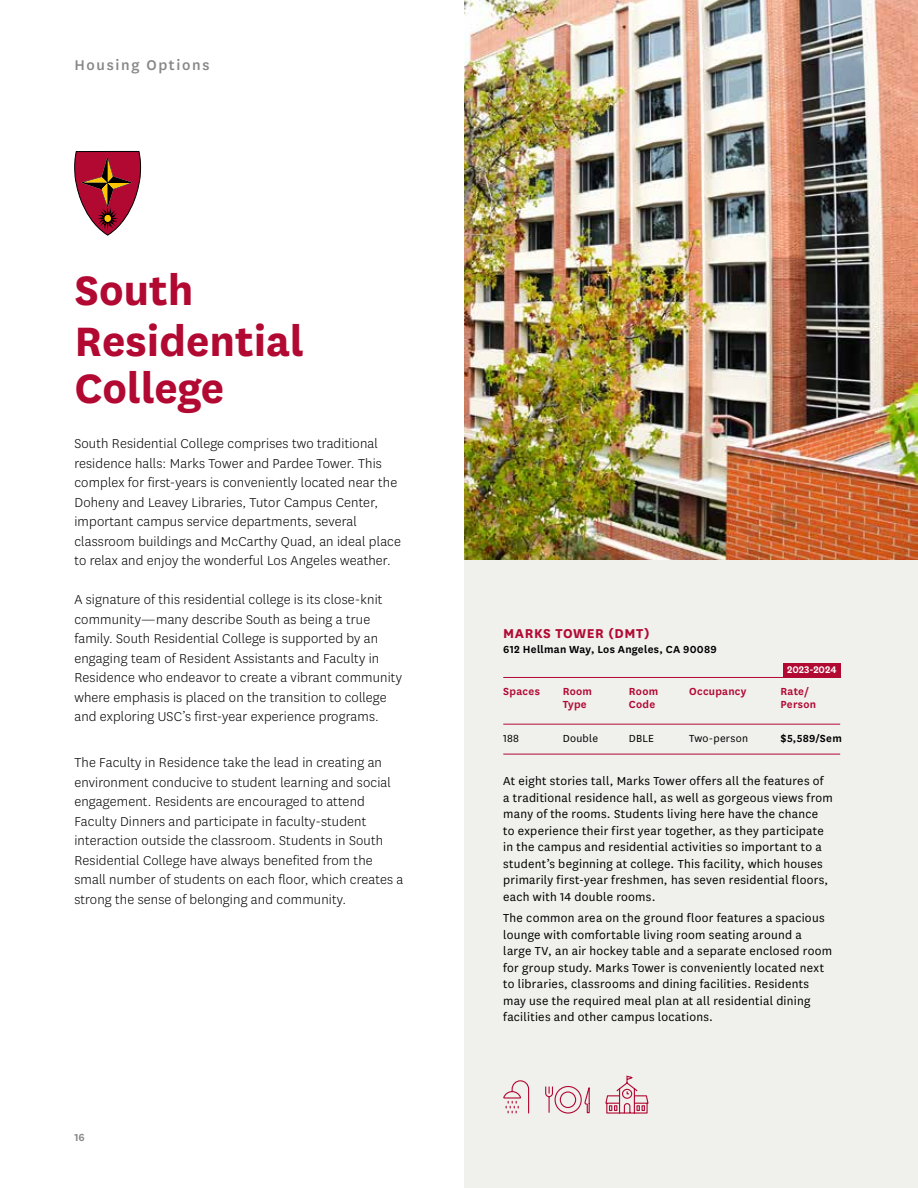
<style>
.page{position:relative;width:918px;height:1188px;background:#fff}
.page>*{position:absolute;margin:0;border:0;box-sizing:border-box;transform-origin:0 0}
.t1{font:700 48px/51px "National";color:#b20933}
.t2{font:500 16.5px "National";letter-spacing:.1em;color:#878787}
.t3{font:300 15px/19.5px "National";letter-spacing:.01em;color:#000}
.t4{font:700 15px "National";letter-spacing:.04em;color:#b20933}
.t5{font:13.5px/16.5px "National";letter-spacing:.02em;color:#000}
.t6{font:600 12px "National";letter-spacing:.02em;color:#000}
.t7{font:600 12px/13.5px "National";letter-spacing:.02em;color:#b20933}
.t8{font:12px "National";letter-spacing:.02em;color:#000}
.t9{font:600 12px "National";color:#878787}
.t10{font:600 11.25px "National";letter-spacing:-.005em;color:#fff}
</style>
<div class="page">
<svg style="left:74px;top:151px;width:67px;height:85px"></svg>
<img style="left:464px;top:0;width:454px;height:561px">
<div style="left:464px;top:561px;width:454px;height:627px;background:#f0f0ed"></div>
<svg style="left:545px;top:1086px;width:45px;height:28px"></svg>
<svg style="left:605px;top:1075px;width:44px;height:39px"></svg>
<hr style="left:503px;top:677px;width:337px;height:1px;background:#b20933">
<hr style="left:503px;top:724px;width:337px;height:1px;background:#b20933">
<hr style="left:503px;top:754px;width:337px;height:1px;background:#b20933">
<div style="left:783px;top:663px;width:57px;height:14px;background:#b20933"></div>
<svg style="left:503px;top:1080px;width:27px;height:34px"></svg>
<p class="t2" style="left:74px;top:53px;width:136px">Housing Options</p>
<h1 class="t1" style="left:74px;top:261px;width:231px">South<br>Residential</h1>
<h1 class="t1" style="left:74px;top:360px;width:151px">College</h1>
<p class="t3" style="left:74px;top:434px;width:328px">South Residential College comprises two traditional residence halls: Marks Tower and Pardee Tower. This complex for first-years is conveniently located near the Doheny and Leavey Libraries, Tutor Campus Center, important campus service departments, several classroom buildings and McCarthy Quad, an ideal place to relax and enjoy the wonderful Los Angeles weather.</p>
<p class="t3" style="left:74px;top:590px;width:329px">A signature of this residential college is its close-knit community—many describe South as being a true family. South Residential College is supported by an engaging team of Resident Assistants and Faculty in Residence who endeavor to create a vibrant community where emphasis is placed on the transition to college and exploring USC’s first-year experience programs.</p>
<p class="t3" style="left:74px;top:752px;width:330px">The Faculty in Residence take the lead in creating an environment conducive to student learning and social engagement. Residents are encouraged to attend Faculty Dinners and participate in faculty-student interaction outside the classroom. Students in South Residential College have always benefited from the small number of students on each floor, which creates a strong the sense of belonging and community.</p>
<p class="t9" style="left:74px;top:1129px;width:12px">16</p>
<p class="t4" style="left:503px;top:623px;width:148px">MARKS TOWER (DMT)</p>
<p class="t6" style="left:503px;top:641px;width:215px">612 Hellman Way, Los Angeles, CA 90089</p>
<p class="t10" style="left:787px;top:662px;width:51px">2023-2024</p>
<p class="t7" style="left:503px;top:684px;width:38px">Spaces</p>
<p class="t7" style="left:563px;top:684px;width:31px">Room<br>Type</p>
<p class="t7" style="left:629px;top:684px;width:31px">Room<br>Code</p>
<p class="t7" style="left:689px;top:684px;width:59px">Occupancy</p>
<p class="t7" style="left:780px;top:684px;width:37px">Rate/<br>Person</p>
<p class="t8" style="left:503px;top:731px;width:17px">188</p>
<p class="t8" style="left:563px;top:731px;width:37px">Double</p>
<p class="t8" style="left:629px;top:731px;width:27px">DBLE</p>
<p class="t8" style="left:689px;top:731px;width:60px">Two-person</p>
<p class="t6" style="left:780px;top:730px;width:63px">$5,589/Sem</p>
<p class="t5" style="left:503px;top:772px;width:331px">At eight stories tall, Marks Tower offers all the features of a traditional residence hall, as well as gorgeous views from many of the rooms. Students living here have the chance to experience their first year together, as they participate in the campus and residential activities so important to a student’s beginning at college. This facility, which houses primarily first-year freshmen, has seven residential floors, each with 14 double rooms.</p>
<p class="t5" style="left:503px;top:909px;width:330px">The common area on the ground floor features a spacious lounge with comfortable living room seating around a large TV, an air hockey table and a separate enclosed room for group study. Marks Tower is conveniently located next to libraries, classrooms and dining facilities. Residents may use the required meal plan at all residential dining facilities and other campus locations.</p>
</div>
